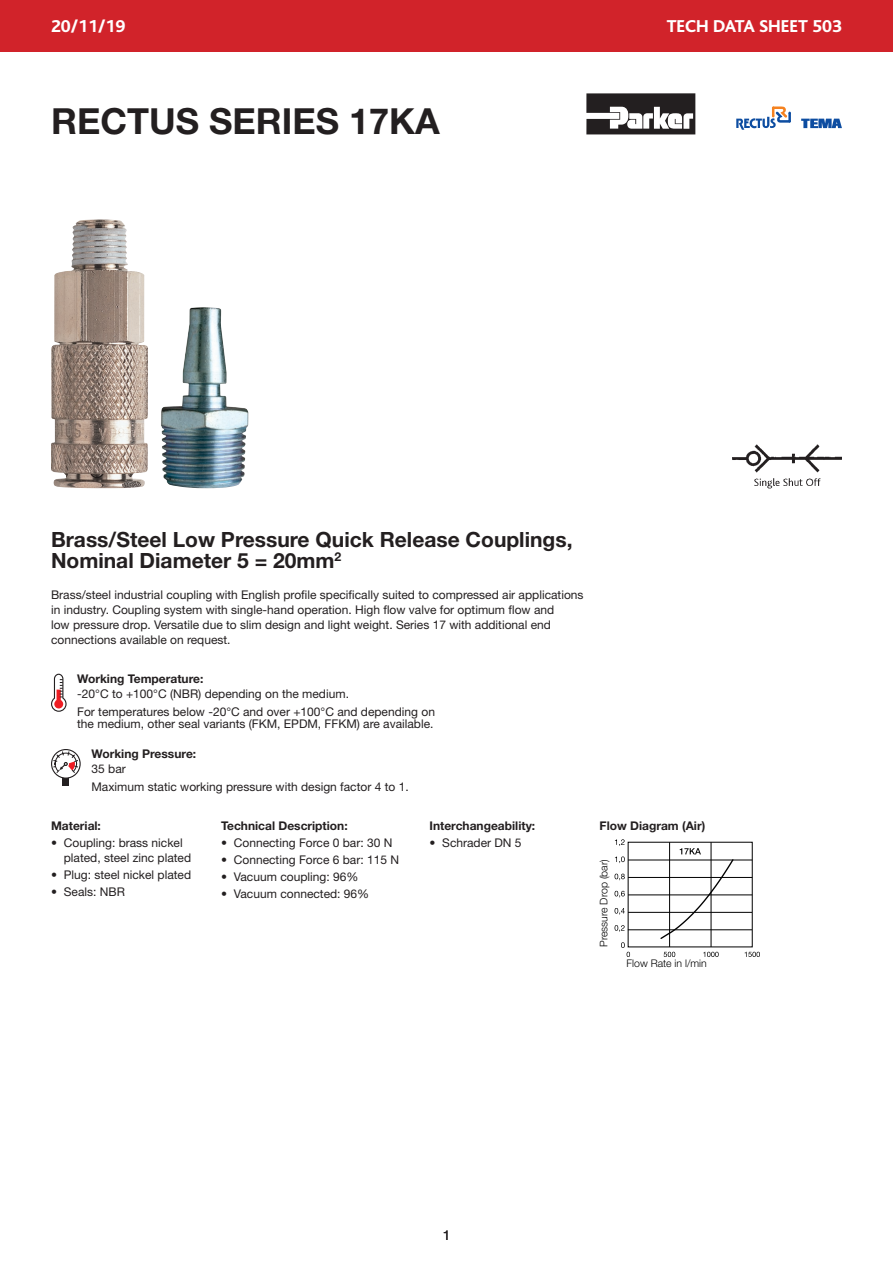
<style>
.page{position:relative;width:893px;height:1263px;background:#fff}
.page>*{position:absolute;margin:0;border:0;box-sizing:border-box;transform-origin:0 0}
.t1{font:700 36px "Helvetica Neue";color:#231f20}
.t2{font:700 21px/21px "Helvetica Neue";color:#231f20}
.t3{font:800 18px "Bliss";color:#fff}
.t4{font:13.5px "Helvetica Neue";color:#231f20}
.t5{font:12px/15px "Helvetica Neue";color:#231f20}
.t6{font:700 12px "Helvetica Neue";color:#231f20}
.t7{font:700 12px "Helvetica Neue LT Std";color:#000}
.t8{font:300 10.5px "Helvetica Neue LT Std";color:#000}
</style>
<div class="page">
<div style="left:0;top:0;width:893px;height:51px;background:#d1232a"></div>
<svg style="left:736px;top:106px;width:55px;height:24px"></svg>
<svg style="left:801px;top:119px;width:41px;height:9px"></svg>
<svg style="left:586px;top:93px;width:109px;height:41px"></svg>
<img style="left:732px;top:444px;width:110px;height:44px">
<svg style="left:51px;top:674px;width:16px;height:38px"></svg>
<div style="left:63px;top:776px;width:6px;height:10px;background:#231f20"></div>
<svg style="left:52px;top:749px;width:28px;height:29px"></svg>
<div style="left:51px;top:749px;width:30px;height:30px;border:1px solid #231f20;border-radius:50%"></div>
<svg style="left:53px;top:751px;width:26px;height:23px"></svg>
<img style="left:51px;top:219px;width:97px;height:269px">
<img style="left:161px;top:308px;width:59px;height:180px">
<hr style="left:628px;top:912px;width:124px;height:1px;background:#000">
<hr style="left:628px;top:929px;width:124px;height:1px;background:#000">
<hr style="left:628px;top:860px;width:124px;height:1px;background:#000">
<hr style="left:628px;top:877px;width:124px;height:1px;background:#000">
<hr style="left:628px;top:894px;width:124px;height:1px;background:#000">
<svg style="left:664px;top:952px;width:11px;height:5px"></svg>
<svg style="left:703px;top:952px;width:16px;height:5px"></svg>
<svg style="left:745px;top:952px;width:15px;height:5px"></svg>
<svg style="left:615px;top:839px;width:10px;height:7px"></svg>
<svg style="left:615px;top:856px;width:10px;height:7px"></svg>
<svg style="left:615px;top:874px;width:10px;height:6px"></svg>
<svg style="left:615px;top:891px;width:10px;height:6px"></svg>
<svg style="left:615px;top:908px;width:10px;height:7px"></svg>
<svg style="left:615px;top:925px;width:10px;height:7px"></svg>
<svg style="left:621px;top:942px;width:9px;height:15px"></svg>
<hr style="left:669px;top:842px;width:1px;height:105px;background:#000">
<hr style="left:711px;top:842px;width:1px;height:105px;background:#000">
<svg style="left:659px;top:848px;width:76px;height:92px"></svg>
<h3 class="t3" style="left:51px;top:17px;width:76px">20/11/19</h3>
<h3 class="t3" style="left:667px;top:16px;width:177px">TECH DATA SHEET 503</h3>
<h1 class="t1" style="left:51px;top:99px;width:390px">RECTUS SERIES 17KA</h1>
<h2 class="t2" style="left:51px;top:529px;width:523px">Brass/Steel Low Pressure Quick Release Couplings,<br>Nominal Diameter 5 = 20mm<sup>2</sup></h2>
<p class="t5" style="left:51px;top:587px;width:534px">Brass/steel industrial coupling with English profile specifically suited to compressed air applications in industry. Coupling system with single-hand operation. High flow valve for optimum flow and<br>low pressure drop. Versatile due to slim design and light weight. Series 17 with additional end connections available on request.</p>
<p class="t6" style="left:77px;top:671px;width:128px">Working Temperature:</p>
<p class="t5" style="left:77px;top:686px;width:273px">-20°C to +100°C (NBR) depending on the medium.</p>
<p class="t5" style="left:77px;top:705px;width:359px;line-height:12px">For temperatures below -20°C and over +100°C and depending on the medium, other seal variants (FKM, EPDM, FFKM) are available.</p>
<p class="t6" style="left:92px;top:747px;width:106px">Working Pressure:</p>
<p class="t5" style="left:92px;top:761px;width:36px">35 bar</p>
<p class="t5" style="left:92px;top:779px;width:319px">Maximum static working pressure with design factor 4 to 1.</p>
<p class="t6" style="left:51px;top:818px;width:51px">Material:</p>
<p class="t5" style="left:64px;top:836px;width:129px;line-height:14.4px;text-indent:-13px">• Coupling: brass nickel plated, steel zinc plated</p>
<p class="t5" style="left:51px;top:867px;width:142px">• Plug: steel nickel plated</p>
<p class="t5" style="left:51px;top:884px;width:75px">• Seals: NBR</p>
<p class="t6" style="left:221px;top:818px;width:128px">Technical Description:</p>
<p class="t5" style="left:221px;top:835px;width:173px">• Connecting Force 0 bar: 30 N</p>
<p class="t5" style="left:221px;top:852px;width:179px">• Connecting Force 6 bar: 115 N</p>
<p class="t5" style="left:221px;top:869px;width:139px">• Vacuum coupling: 96%</p>
<p class="t5" style="left:221px;top:886px;width:150px">• Vacuum connected: 96%</p>
<p class="t6" style="left:429px;top:818px;width:107px">Interchangeability:</p>
<p class="t5" style="left:429px;top:835px;width:94px">• Schrader DN 5</p>
<p class="t6" style="left:600px;top:818px;width:107px">Flow Diagram (Air)</p>
<p class="t7" style="left:600px;top:822px;width:17px">Air</p>
<p class="t8" style="left:597px;top:947px;width:89px;rotate:-90deg">Pressure Drop (bar)</p>
<p class="t8" style="left:627px;top:957px;width:82px">Flow Rate in l/min</p>
<p class="t4" style="left:443px;top:1227px;width:9px">1</p>
</div>
